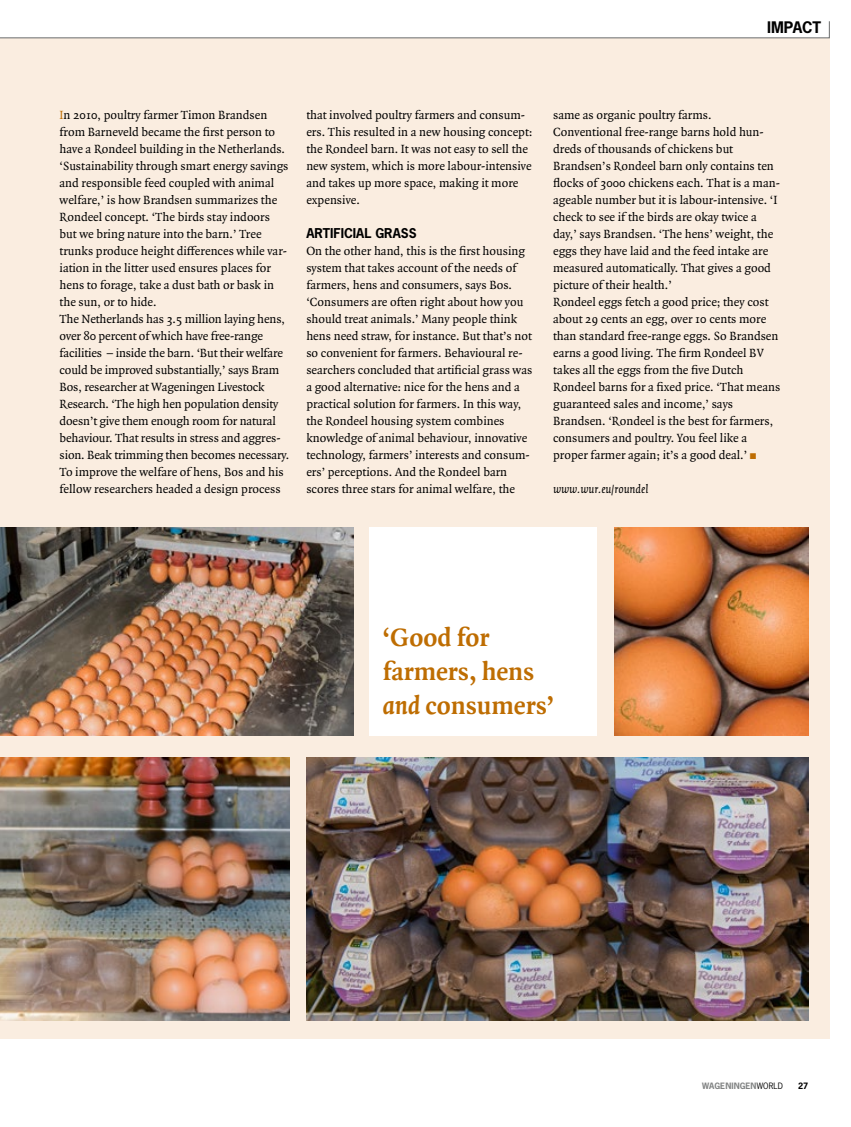
<style>
.page{position:relative;width:851px;height:1127px;background:#fff}
.page>*{position:absolute;margin:0;border:0;box-sizing:border-box;transform-origin:0 0}
.t1{font:700 27px/34px "Quadraat OT";color:#be6d02}
.t2{font:700 15px "News Gothic Std";color:#000}
.t3{font:12.75px/17px "Quadraat OT";color:#000}
.t4{font:italic 12.75px "Quadraat OT";color:#000}
.t5{font:700 12.75px "News Gothic Std";color:#000}
.t6{font:700 8.25px "News Gothic Std";letter-spacing:.01em;color:#818383}
.t7{font:700 8.25px "News Gothic Std";color:#000}
.s1{color:#be6d02}
.s2{font-style:italic}
.s3{font-weight:400;color:#000}
</style>
<div class="page">
<div style="left:0;top:38px;width:829px;height:1000px;background:#faede0"></div>
<div style="left:369px;top:527px;width:227px;height:209px;background:#fff"></div>
<img style="left:0;top:527px;width:353px;height:209px">
<img style="left:0;top:757px;width:289px;height:263px">
<img style="left:306px;top:757px;width:502px;height:263px">
<img style="left:614px;top:527px;width:194px;height:209px">
<svg style="left:0;top:21px;width:830px;height:18px"></svg>
<p class="t2" style="left:767px;top:17px;width:55px">IMPACT</p>
<p class="t3" style="left:60px;top:107px;width:231px"><span class="s1">I</span>n 2010, poultry farmer Timon Brandsen from Barneveld became the first person to have a Rondeel building in the Netherlands. ‘Sustainability through smart energy savings and responsible feed coupled with animal welfare,’ is how Brandsen summarizes the Rondeel concept. ‘The birds stay indoors but we bring nature into the barn.’ Tree trunks produce height differences while var&shy;iation in the litter used ensures places for hens to forage, take a dust bath or bask in the sun, or to hide.<br>The Netherlands has 3.5 million laying hens, over 80 percent of which have free-range facilities – inside the barn. ‘But their welfare could be improved substantially,’ says Bram Bos, researcher at Wageningen Livestock Research. ‘The high hen population density doesn’t give them enough room for natural behaviour. That results in stress and aggres&shy;sion. Beak trimming then becomes necessary.<br>To improve the welfare of hens, Bos and his fellow researchers headed a design process</p>
<p class="t3" style="left:306px;top:107px;width:227px">that involved poultry farmers and consum&shy;ers. This resulted in a new housing concept: the Rondeel barn. It was not easy to sell the new system, which is more labour-intensive and takes up more space, making it more expensive.</p>
<p class="t5" style="left:306px;top:225px;width:112px">ARTIFICIAL GRASS</p>
<p class="t3" style="left:306px;top:243px;width:227px">On the other hand, this is the first housing system that takes account of the needs of farmers, hens and consumers, says Bos. ‘Consumers are often right about how you should treat animals.’ Many people think hens need straw, for instance. But that’s not so convenient for farmers. Behavioural re&shy;searchers concluded that artificial grass was a good alternative: nice for the hens and a practical solution for farmers. In this way, the Rondeel housing system combines knowledge of animal behaviour, innovative technology, farmers’ interests and consum&shy;ers’ perceptions. And the Rondeel barn scores three stars for animal welfare, the</p>
<p class="t3" style="left:553px;top:107px;width:229px">same as organic poultry farms.<br>Conventional free-range barns hold hun&shy;dreds of thousands of chickens but Brandsen’s Rondeel barn only contains ten flocks of 3000 chickens each. That is a man&shy;ageable number but it is labour-intensive. ‘I check to see if the birds are okay twice a day,’ says Brandsen. ‘The hens’ weight, the eggs they have laid and the feed intake are measured automatically. That gives a good picture of their health.’<br>Rondeel eggs fetch a good price; they cost about 29 cents an egg, over 10 cents more than standard free-range eggs. So Brandsen earns a good living. The firm Rondeel BV takes all the eggs from the five Dutch Rondeel barns for a fixed price. ‘That means guaranteed sales and income,’ says Brandsen. ‘Rondeel is the best for farmers, consumers and poultry. You feel like a proper farmer again; it’s a good deal.’</p>
<p class="t4" style="left:553px;top:482px;width:97px">www.wur.eu/roundel</p>
<h1 class="t1" style="left:383px;top:621px;width:173px">‘Good for farmers, hens <span class="s2">and</span> consumers’</h1>
<p class="t6" style="left:702px;top:1080px;width:82px">WAGENINGEN<span class="s3">WORLD</span></p>
<p class="t7" style="left:798px;top:1080px;width:12px">27</p>
</div>
